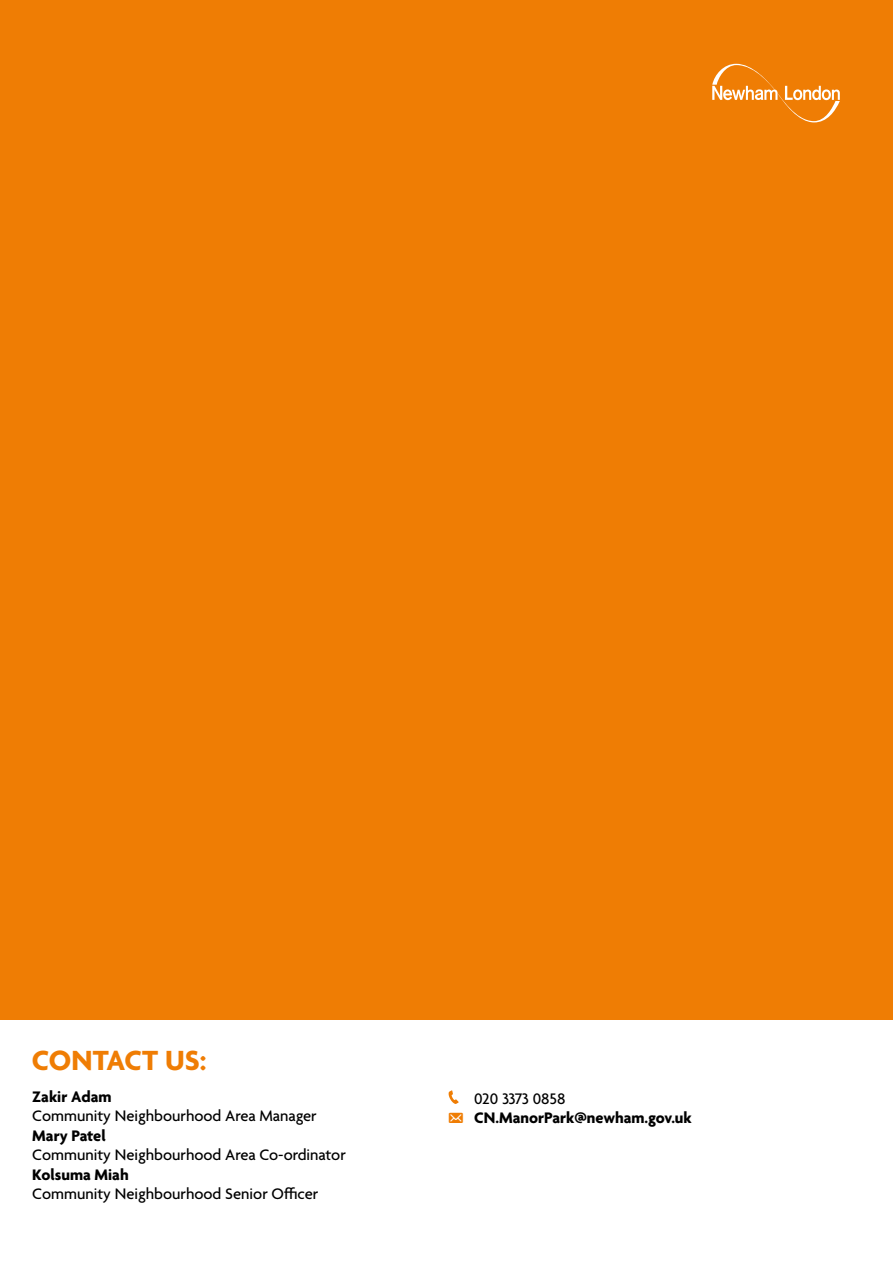
<style>
.page{position:relative;width:893px;height:1263px;background:#fff}
.page>*{position:absolute;margin:0;border:0;box-sizing:border-box;transform-origin:0 0}
.t1{font:700 30px "Agenda";color:#ef7d04}
.t2{font:500 16.5px "Agenda";color:#000}
.t3{font:700 16.5px/19.5px "Agenda";color:#000}
.s1{font-weight:500}
.s2{font-family:"ccnormal";font-weight:400;font-size:25.5px;color:#ef7d04}
</style>
<div class="page">
<div style="left:0;top:0;width:893px;height:1019px;background:#ef7d04"></div>
<svg style="left:712px;top:64px;width:128px;height:58px"></svg>
<svg style="left:449px;top:1090px;width:10px;height:14px"></svg>
<h1 class="t1" style="left:32px;top:1044px;width:176px">CONTACT US:</h1>
<p class="t3" style="left:32px;top:1088px;width:81px">Zakir Adam</p>
<p class="t2" style="left:32px;top:1107px;width:286px">Community Neighbourhood Area Manager</p>
<p class="t3" style="left:32px;top:1127px;width:75px">Mary Patel</p>
<p class="t2" style="left:32px;top:1146px;width:315px">Community Neighbourhood Area Co-ordinator</p>
<p class="t3" style="left:32px;top:1166px;width:98px">Kolsuma Miah</p>
<p class="t2" style="left:32px;top:1185px;width:288px">Community Neighbourhood Senior Officer</p>
<p class="t3" style="left:449px;top:1090px;width:245px;text-indent:26px"><span class="s1">020 3373 0858<br></span><span class="s2">G</span> CN.ManorPark@newham.gov.uk</p>
</div>
